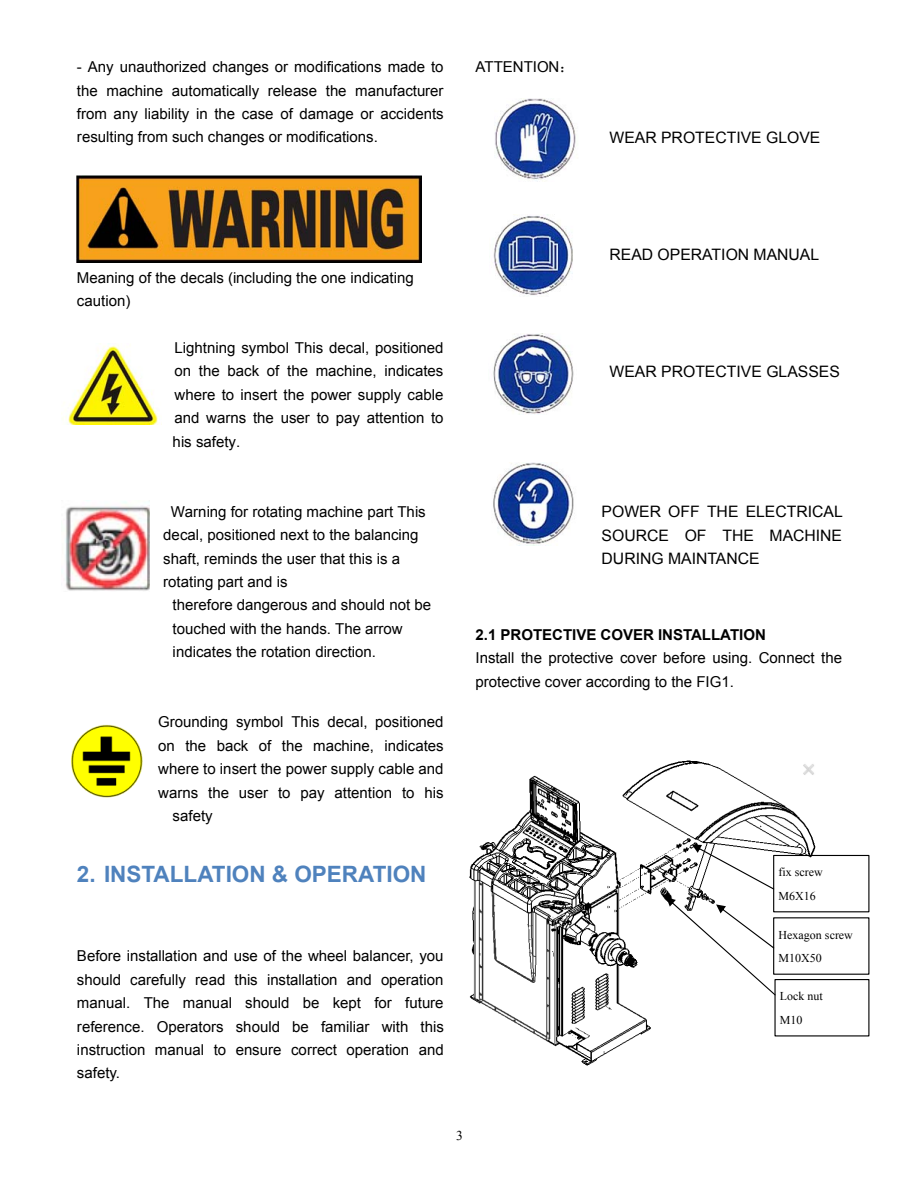
<style>
.page{position:relative;width:918px;height:1188px;background:#fff}
.page>*{position:absolute;margin:0;border:0;box-sizing:border-box;transform-origin:0 0}
.t1{font:700 22.5px "Arial";color:#4f82bd}
.t2{font:15.75px/23.4px "Arial";color:#000;text-align:justify}
.t3{font:15px/23.4px "Arial";color:#000;text-align:justify}
.t4{font:13.5px "Times New Roman";color:#000}
.t5{font:12px/23.4px "Times New Roman";letter-spacing:.005em;color:#000}
.s1{font-family:"Sim Sun"}
.s2{font-weight:700}
</style>
<div class="page">
<img style="left:71px;top:724px;width:72px;height:74px">
<img style="left:469px;top:760px;width:346px;height:306px">
<img style="left:77px;top:176px;width:345px;height:86px">
<img style="left:495px;top:99px;width:81px;height:82px">
<img style="left:493px;top:214px;width:80px;height:81px">
<img style="left:493px;top:333px;width:81px;height:82px">
<img style="left:493px;top:463px;width:81px;height:82px">
<img style="left:65px;top:501px;width:85px;height:90px">
<img style="left:62px;top:345px;width:96px;height:79px">
<svg style="left:666px;top:845px;width:204px;height:192px"></svg>
<p class="t3" style="left:77px;top:55px;width:368px">- Any unauthorized changes or modifications made to the machine automatically release the manufacturer from any liability in the case of damage or accidents resulting from such changes or modifications.</p>
<p class="t3" style="left:476px;top:55px;width:100px">ATTENTION<span class="s1">：</span></p>
<p class="t2" style="left:610px;top:126px;width:212px">WEAR PROTECTIVE GLOVE</p>
<p class="t3" style="left:77px;top:266px;width:338px">Meaning of the decals (including the one indicating caution)</p>
<p class="t3" style="left:173px;top:336px;width:273px">Lightning symbol This decal, positioned on the back of the machine, indicates where to insert the power supply cable and warns the user to pay attention to his safety.</p>
<p class="t2" style="left:610px;top:243px;width:211px">READ OPERATION MANUAL</p>
<p class="t2" style="left:610px;top:360px;width:232px">WEAR PROTECTIVE GLASSES</p>
<p class="t3" style="left:171px;top:500px;width:256px">Warning for rotating machine part This</p>
<p class="t3" style="left:163px;top:523px;width:257px">decal, positioned next to the balancing</p>
<p class="t3" style="left:163px;top:547px;width:238px">shaft, reminds the user that this is a</p>
<p class="t3" style="left:163px;top:570px;width:126px">rotating part and is</p>
<p class="t3" style="left:173px;top:594px;width:260px">therefore dangerous and should not be</p>
<p class="t3" style="left:173px;top:617px;width:232px">touched with the hands. The arrow</p>
<p class="t3" style="left:173px;top:640px;width:205px">indicates the rotation direction.</p>
<p class="t3" style="left:158px;top:711px;width:287px">Grounding symbol This decal, positioned</p>
<p class="t3" style="left:158px;top:734px;width:287px">on the back of the machine, indicates</p>
<p class="t3" style="left:158px;top:757px;width:287px">where to insert the power supply cable and</p>
<p class="t3" style="left:158px;top:781px;width:287px">warns the user to pay attention to his</p>
<p class="t3" style="left:173px;top:804px;width:42px">safety</p>
<p class="t1" style="left:77px;top:860px;width:351px">2. INSTALLATION &amp; OPERATION</p>
<p class="t3" style="left:77px;top:945px;width:368px">Before installation and use of the wheel balancer, you should carefully read this installation and operation manual. The manual should be kept for future reference. Operators should be familiar with this instruction manual to ensure correct operation and safety.</p>
<p class="t2" style="left:602px;top:500px;width:243px">POWER OFF THE ELECTRICAL SOURCE OF THE MACHINE DURING MAINTANCE</p>
<p class="t3" style="left:476px;top:623px;width:368px;text-align:left"><span class="s2">2.1 PROTECTIVE COVER INSTALLATION<br></span>Install the protective cover before using. Connect the protective cover according to the FIG1.</p>
<p class="t5" style="left:779px;top:860px;width:46px">fix screw<br>M6X16</p>
<p class="t5" style="left:779px;top:923px;width:76px">Hexagon screw<br>M10X50</p>
<p class="t5" style="left:780px;top:984px;width:44px">Lock nut<br>M10</p>
<p class="t4" style="left:456px;top:1126px;width:8px">3</p>
</div>
